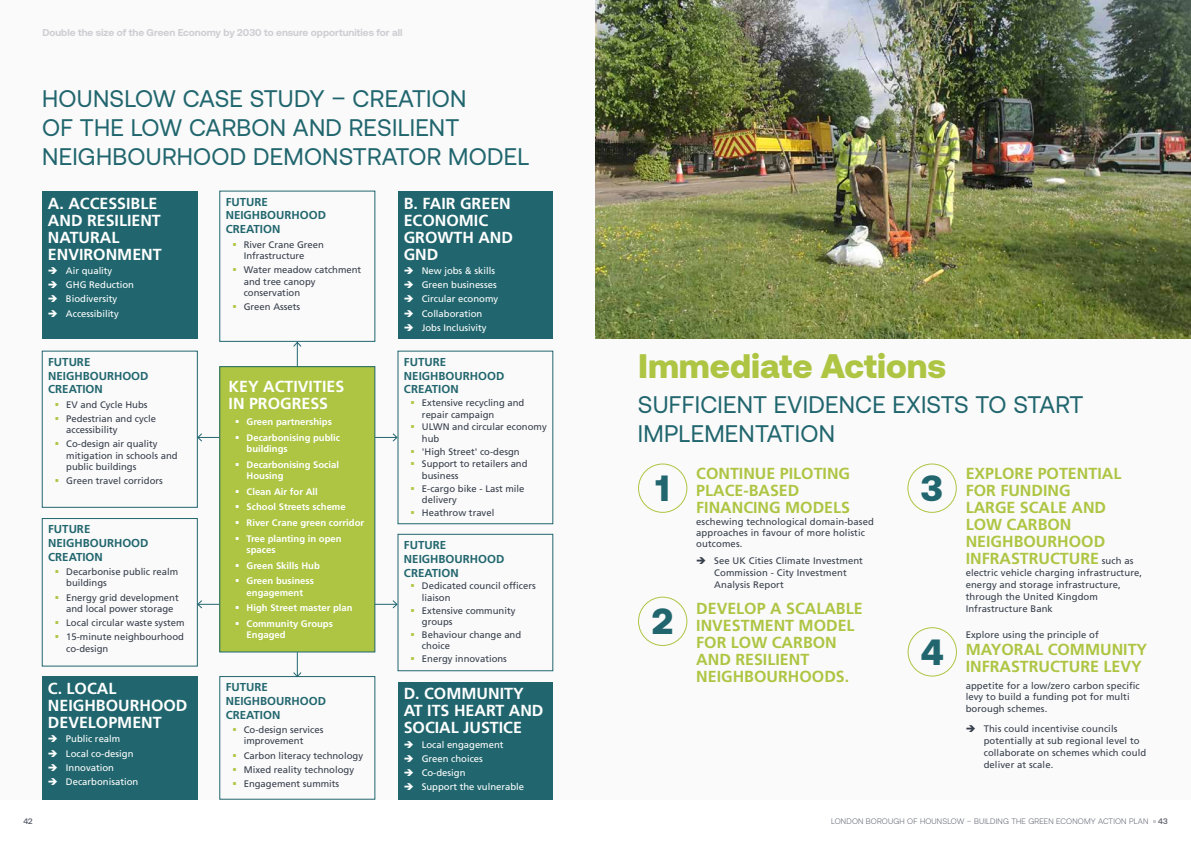
<style>
.page{position:relative;width:1191px;height:842px;background:#fff}
.page>*{position:absolute;margin:0;border:0;box-sizing:border-box;transform-origin:0 0}
.t1{font:900 36.4px "Aeonik";color:#21666e}
.t2{font:900 34px "Aeonik";color:#aec543}
.t3{font:24px/28.8px "Aeonik";letter-spacing:.01em;color:#21666e}
.t4{font:700 16px/17px "Frutiger LT Std";color:#aec543}
.t5{font:700 16px/17px "Frutiger LT Std";color:#fff}
.t6{font:700 11.5px/13.8px "Frutiger LT Std";color:#21666e}
.t7{font:700 10px "Aeonik";color:#cecdd2}
.t8{font:9.5px/11.4px "Frutiger LT Std";color:#373f4c}
.t9{font:700 9.5px/15.7px "Frutiger LT Std";color:#fff}
.t10{font:9.5px/14.2px "Frutiger LT Std";color:#fff}
.t11{font:300 8px "Aeonik";letter-spacing:.02em;color:#565a67}
.t12{font:500 8px "Aeonik";color:#565a67}
.s1{font-weight:400;font-size:9.5px;color:#373f4c}
.s2{font-weight:500}
</style>
<div class="page">
<div style="left:0;top:0;width:595px;height:799px;background:#fafafa"></div>
<div style="left:595px;top:0;width:596px;height:799px;background:#fafafa"></div>
<img style="left:596px;top:0;width:595px;height:339px">
<div style="left:638px;top:463px;width:49px;height:50px;border:1px solid #aec543;border-radius:50%"></div>
<div style="left:907px;top:627px;width:50px;height:49px;border:1px solid #aec543;border-radius:50%"></div>
<div style="left:638px;top:597px;width:49px;height:49px;border:1px solid #aec543;border-radius:50%"></div>
<div style="left:907px;top:463px;width:49px;height:50px;border:1px solid #aec543;border-radius:50%"></div>
<div style="left:42px;top:191px;width:155px;height:148px;background:#21666e"></div>
<div style="left:42px;top:351px;width:156px;height:157px;border:1px solid #21666e"></div>
<div style="left:42px;top:518px;width:156px;height:148px;border:1px solid #21666e"></div>
<div style="left:42px;top:676px;width:155px;height:124px;background:#21666e"></div>
<div style="left:398px;top:534px;width:155px;height:137px;border:1px solid #21666e"></div>
<div style="left:398px;top:682px;width:155px;height:118px;background:#21666e"></div>
<div style="left:398px;top:191px;width:155px;height:148px;background:#21666e"></div>
<svg style="left:292px;top:341px;width:10px;height:25px"></svg>
<svg style="left:292px;top:652px;width:10px;height:26px"></svg>
<svg style="left:375px;top:599px;width:23px;height:10px"></svg>
<svg style="left:196px;top:599px;width:23px;height:10px"></svg>
<svg style="left:375px;top:432px;width:23px;height:11px"></svg>
<svg style="left:196px;top:432px;width:23px;height:11px"></svg>
<div style="left:220px;top:367px;width:155px;height:285px;background:#aec543"></div>
<div style="left:219px;top:366px;width:156px;height:286px;border:1px solid #21666e"></div>
<p class="t7" style="left:42px;top:27px;width:362px">Double the size of the Green Economy by 2030 to ensure opportunities for all</p>
<h3 class="t3" style="left:42px;top:85px;width:488px">HOUNSLOW CASE STUDY – CREATION<br>OF THE LOW CARBON AND RESILIENT<br>NEIGHBOURHOOD DEMONSTRATOR MODEL</h3>
<h3 class="t5" style="left:48px;top:195px;width:115px">A. ACCESSIBLE<br>AND RESILIENT<br>NATURAL<br>ENVIRONMENT</h3>
<p class="t10" style="left:66px;top:264px;width:70px">Air quality<br>GHG Reduction<br>Biodiversity<br>Accessibility</p>
<p class="t6" style="left:48px;top:355px;width:102px">FUTURE<br>NEIGHBOURHOOD<br>CREATION</p>
<p class="t8" style="left:66px;top:397px;width:91px;line-height:14.2px">EV and Cycle Hubs<br>Pedestrian and cycle</p>
<p class="t8" style="left:66px;top:423px;width:93px;line-height:14.2px">accessibility<br>Co-design air quality</p>
<p class="t8" style="left:66px;top:450px;width:113px">mitigation in schools and public buildings</p>
<p class="t8" style="left:66px;top:475px;width:98px">Green travel corridors</p>
<p class="t6" style="left:48px;top:522px;width:102px">FUTURE<br>NEIGHBOURHOOD<br>CREATION</p>
<p class="t8" style="left:66px;top:566px;width:113px">Decarbonise public realm buildings</p>
<p class="t8" style="left:66px;top:592px;width:114px">Energy grid development and local power storage</p>
<p class="t8" style="left:66px;top:616px;width:120px;line-height:14.2px">Local circular waste system<br>15-minute neighbourhood</p>
<p class="t8" style="left:66px;top:643px;width:44px">co-design</p>
<h3 class="t5" style="left:48px;top:680px;width:141px">C. LOCAL<br>NEIGHBOURHOOD<br>DEVELOPMENT</h3>
<p class="t10" style="left:66px;top:732px;width:74px">Public realm<br>Local co-design<br>Innovation<br>Decarbonisation</p>
<p class="t6" style="left:226px;top:195px;width:102px">FUTURE<br>NEIGHBOURHOOD<br>CREATION</p>
<p class="t8" style="left:244px;top:239px;width:82px">River Crane Green<br>Infrastructure</p>
<p class="t8" style="left:244px;top:264px;width:119px">Water meadow catchment and tree canopy conservation</p>
<p class="t8" style="left:244px;top:301px;width:58px">Green Assets</p>
<h3 class="t5" style="left:229px;top:378px;width:117px">KEY ACTIVITIES<br>IN PROGRESS</h3>
<p class="t9" style="left:247px;top:414px;width:95px">Green partnerships<br>Decarbonising public</p>
<p class="t9" style="left:247px;top:441px;width:94px">buildings<br>Decarbonising Social</p>
<p class="t9" style="left:247px;top:468px;width:119px">Housing<br>Clean Air for All<br>School Streets scheme<br>River Crane green corridor<br>Tree planting in open</p>
<p class="t9" style="left:247px;top:542px;width:75px">spaces<br>Green Skills Hub<br>Green business</p>
<p class="t9" style="left:247px;top:585px;width:107px">engagement<br>High Street master plan<br>Community Groups</p>
<p class="t9" style="left:247px;top:627px;width:41px">Engaged</p>
<p class="t6" style="left:226px;top:680px;width:102px">FUTURE<br>NEIGHBOURHOOD<br>CREATION</p>
<p class="t8" style="left:244px;top:724px;width:81px">Co-design services improvement</p>
<p class="t8" style="left:244px;top:748px;width:121px;line-height:14.2px">Carbon literacy technology<br>Mixed reality technology<br>Engagement summits</p>
<h3 class="t5" style="left:404px;top:195px;width:111px">B. FAIR GREEN<br>ECONOMIC<br>GROWTH AND<br>GND</h3>
<p class="t10" style="left:422px;top:264px;width:78px">New jobs &amp; skills<br>Green businesses<br>Circular economy<br>Collaboration<br>Jobs Inclusivity</p>
<p class="t6" style="left:404px;top:355px;width:102px">FUTURE<br>NEIGHBOURHOOD<br>CREATION</p>
<p class="t8" style="left:422px;top:397px;width:104px">Extensive recycling and repair campaign</p>
<p class="t8" style="left:422px;top:421px;width:126px">ULWN and circular economy hub</p>
<p class="t8" style="left:422px;top:445px;width:107px;line-height:12.8px">'High Street' co-desgn<br>Support to retailers and</p>
<p class="t8" style="left:422px;top:469px;width:104px;line-height:12.8px">business<br>E-cargo bike - Last mile</p>
<p class="t8" style="left:422px;top:493px;width:74px;line-height:12.8px">delivery<br>Heathrow travel</p>
<p class="t6" style="left:404px;top:538px;width:102px">FUTURE<br>NEIGHBOURHOOD<br>CREATION</p>
<p class="t8" style="left:422px;top:580px;width:115px">Dedicated council officers liaison</p>
<p class="t8" style="left:422px;top:605px;width:95px">Extensive community groups</p>
<p class="t8" style="left:422px;top:629px;width:101px">Behaviour change and choice</p>
<p class="t8" style="left:422px;top:653px;width:86px">Energy innovations</p>
<h3 class="t5" style="left:404px;top:685px;width:141px">D. COMMUNITY<br>AT ITS HEART AND<br>SOCIAL JUSTICE</h3>
<p class="t10" style="left:422px;top:737px;width:104px">Local engagement<br>Green choices<br>Co-design<br>Support the vulnerable</p>
<h2 class="t2" style="left:638px;top:347px;width:309px">Immediate Actions</h2>
<h3 class="t3" style="left:638px;top:390px;width:447px">SUFFICIENT EVIDENCE EXISTS TO START<br>IMPLEMENTATION</h3>
<h1 class="t1" style="left:655px;top:467px;width:16px">1</h1>
<h1 class="t1" style="left:652px;top:600px;width:23px">2</h1>
<h3 class="t4" style="left:696px;top:465px;width:155px">CONTINUE PILOTING<br>PLACE-BASED<br>FINANCING MODELS</h3>
<p class="t8" style="left:696px;top:515px;width:179px">eschewing technological domain-based approaches in favour of more holistic outcomes.</p>
<p class="t8" style="left:714px;top:555px;width:150px;line-height:12px">See UK Cities Climate Investment<br>Commission - City Investment<br>Analysis Report</p>
<h3 class="t4" style="left:696px;top:600px;width:168px">DEVELOP A SCALABLE<br>INVESTMENT MODEL<br>FOR LOW CARBON<br>AND RESILIENT<br>NEIGHBOURHOODS.</h3>
<h1 class="t1" style="left:921px;top:467px;width:23px">3</h1>
<h1 class="t1" style="left:921px;top:631px;width:24px">4</h1>
<h3 class="t4" style="left:965px;top:465px;width:169px">EXPLORE POTENTIAL<br>FOR FUNDING<br>LARGE SCALE AND<br>LOW CARBON<br>NEIGHBOURHOOD<br>INFRASTRUCTURE <span class="s1">such as</span></h3>
<p class="t8" style="left:965px;top:567px;width:178px;line-height:12px">electric vehicle charging infrastructure, energy and storage infrastructure, through the United Kingdom<br>Infrastructure Bank</p>
<p class="t8" style="left:965px;top:629px;width:135px">Explore using the principle of</p>
<h3 class="t4" style="left:965px;top:641px;width:183px">MAYORAL COMMUNITY<br>INFRASTRUCTURE LEVY</h3>
<p class="t8" style="left:965px;top:680px;width:176px">appetite for a low/zero carbon specific levy to build a funding pot for multi borough schemes.</p>
<p class="t8" style="left:983px;top:723px;width:164px;line-height:12px">This could incentivise councils potentially at sub regional level to collaborate on schemes which could deliver at scale.</p>
<p class="t12" style="left:23px;top:817px;width:11px">42</p>
<p class="t11" style="left:831px;top:817px;width:338px">LONDON BOROUGH OF HOUNSLOW – BUILDING THE GREEN ECONOMY ACTION PLAN <span class="s2">43</span></p>
</div>
